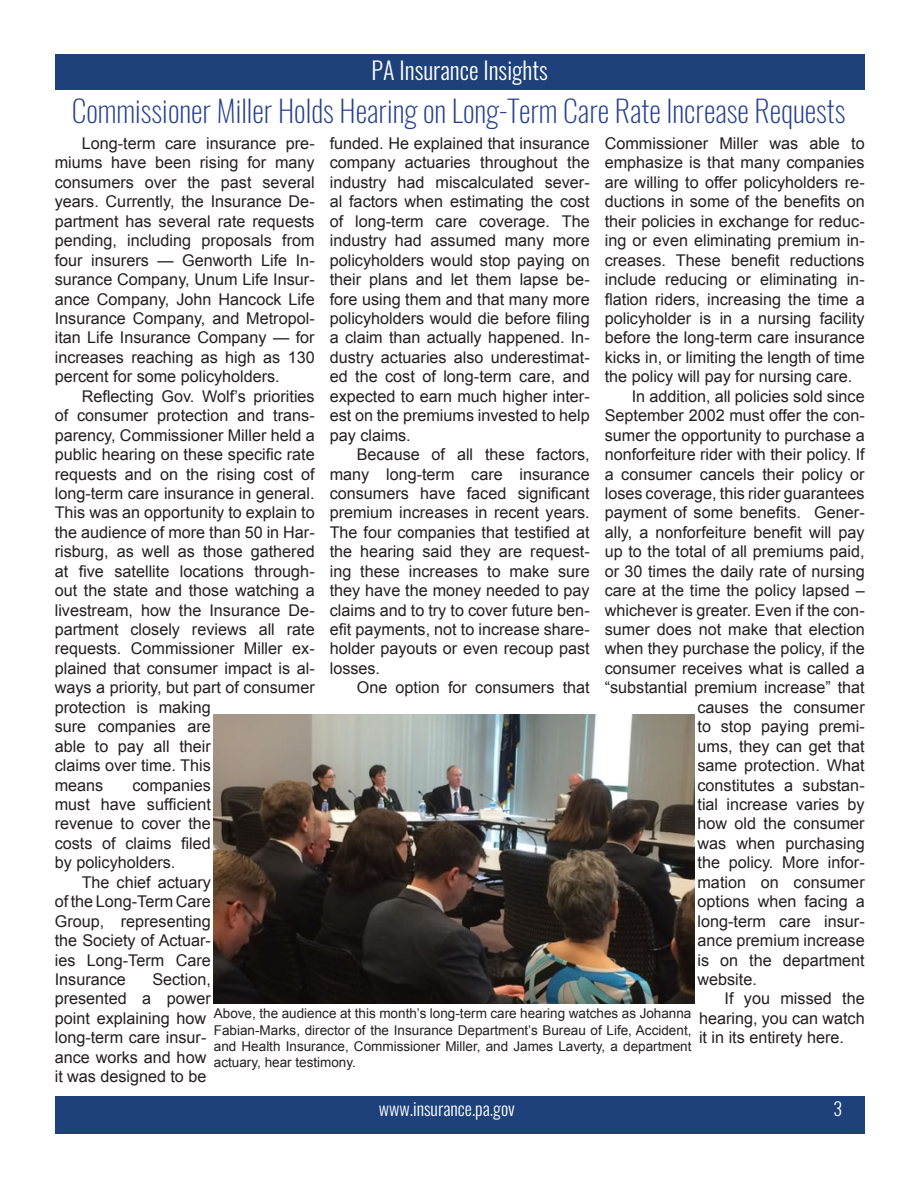
<style>
.page{position:relative;width:918px;height:1188px;background:#fff}
.page>*{position:absolute;margin:0;border:0;box-sizing:border-box;transform-origin:0 0}
.t1{font:200 30px "Oswald";color:#253f8e}
.t2{font:300 24px "Oswald";color:#fff}
.t3{font:300 18px "Oswald";color:#fff}
.t4{font:16.2px/19.5px "Arial";color:#231f20;text-align:justify}
.t5{font:13.5px/16.2px "Arial";color:#231f20;text-align:justify}
</style>
<div class="page">
<div style="left:55px;top:1096px;width:810px;height:38px;background:#1e417b"></div>
<div style="left:55px;top:54px;width:810px;height:36px;background:#1e417b"></div>
<img style="left:214px;top:714px;width:480px;height:290px">
<p class="t2" style="left:372px;top:54px;width:178px">PA Insurance Insights</p>
<p class="t1" style="left:72px;top:91px;width:775px">Commissioner Miller Holds Hearing on Long-Term Care Rate Increase Requests</p>
<p class="t4" style="left:55px;top:134px;width:261px;text-indent:27px">Long-term care insurance pre&shy;miums have been rising for many consumers over the past several years. Currently, the Insurance De&shy;partment has several rate requests pending, including proposals from four insurers — Genworth Life In&shy;surance Company, Unum Life Insur&shy;ance Company, John Hancock Life Insurance Company, and Metropol&shy;itan Life Insurance Company — for increases reaching as high as 130 percent for some policyholders.</p>
<p class="t4" style="left:55px;top:386px;width:261px;text-align:left;text-indent:27px">Reflecting Gov. Wolf’s priorities of consumer protection and trans&shy;parency, Commissioner Miller held a public hearing on these specific rate requests and on the rising cost of long-term care insurance in general.<br>This was an opportunity to explain to the audience of more than 50 in Har&shy;risburg, as well as those gathered at five satellite locations through&shy;out the state and those watching a livestream, how the Insurance De&shy;partment closely reviews all rate requests. Commissioner Miller ex&shy;plained that consumer impact is al&shy;ways a priority, but part of consumer protection is making<br>sure companies are<br>able to pay all their<br>claims over time. This<br>means</p>
<p class="t4" style="left:330px;top:134px;width:262px">funded. He explained that insurance company actuaries throughout the industry had miscalculated sever&shy;al factors when estimating the cost of long-term care coverage. The industry had assumed many more policyholders would stop paying on their plans and let them lapse be&shy;fore using them and that many more policyholders would die before filing a claim than actually happened. In&shy;dustry actuaries also underestimat&shy;ed the cost of long-term care, and expected to earn much higher inter&shy;est on the premiums invested to help pay claims.</p>
<p class="t4" style="left:330px;top:445px;width:261px;text-indent:27px">Because of all these factors, many long-term care insurance consumers have faced significant premium increases in recent years.<br>The four companies that testified at the hearing said they are request&shy;ing these increases to make sure they have the money needed to pay claims and to try to cover future ben&shy;efit payments, not to increase share&shy;holder payouts or even recoup past losses.</p>
<p class="t4" style="left:357px;top:678px;width:235px">One option for consumers that</p>
<p class="t4" style="left:605px;top:134px;width:261px">Commissioner Miller was able to emphasize is that many companies are willing to offer policyholders re&shy;ductions in some of the benefits on their policies in exchange for reduc&shy;ing or even eliminating premium in&shy;creases. These benefit reductions include reducing or eliminating in&shy;flation riders, increasing the time a policyholder is in a nursing facility before the long-term care insurance kicks in, or limiting the length of time the policy will pay for nursing care.</p>
<p class="t4" style="left:632px;top:386px;width:234px">In addition, all policies sold since</p>
<p class="t4" style="left:605px;top:406px;width:261px">September 2002 must offer the con-</p>
<p class="t4" style="left:605px;top:425px;width:261px">sumer the opportunity to purchase a</p>
<p class="t4" style="left:605px;top:445px;width:261px">nonforfeiture rider with their policy. If</p>
<p class="t4" style="left:605px;top:464px;width:261px">a consumer cancels their policy or</p>
<p class="t4" style="left:605px;top:484px;width:261px">loses coverage, this rider guarantees</p>
<p class="t4" style="left:605px;top:503px;width:261px">payment of some benefits. Gener-</p>
<p class="t4" style="left:605px;top:523px;width:261px">ally, a nonforfeiture benefit will pay</p>
<p class="t4" style="left:605px;top:542px;width:261px">up to the total of all premiums paid,</p>
<p class="t4" style="left:605px;top:561px;width:261px">or 30 times the daily rate of nursing</p>
<p class="t4" style="left:605px;top:581px;width:261px">care at the time the policy lapsed –</p>
<p class="t4" style="left:605px;top:600px;width:261px">whichever is greater. Even if the con-</p>
<p class="t4" style="left:605px;top:620px;width:261px">sumer does not make that election</p>
<p class="t4" style="left:605px;top:639px;width:261px">when they purchase the policy, if the</p>
<p class="t4" style="left:605px;top:659px;width:261px">consumer receives what is called a</p>
<p class="t4" style="left:605px;top:678px;width:261px">“substantial premium increase” that</p>
<p class="t4" style="left:698px;top:698px;width:169px">causes the consumer</p>
<p class="t4" style="left:698px;top:717px;width:169px">to stop paying premi-</p>
<p class="t4" style="left:698px;top:736px;width:169px">ums, they can get that</p>
<p class="t4" style="left:698px;top:756px;width:169px">same protection. What</p>
<p class="t4" style="left:698px;top:775px;width:169px">constitutes a substan-</p>
<p class="t4" style="left:698px;top:795px;width:169px">tial increase varies by</p>
<p class="t4" style="left:698px;top:814px;width:169px">how old the consumer</p>
<p class="t4" style="left:698px;top:834px;width:169px">was when purchasing</p>
<p class="t4" style="left:698px;top:853px;width:169px">the policy. More infor-</p>
<p class="t4" style="left:698px;top:872px;width:169px">mation on consumer</p>
<p class="t4" style="left:698px;top:892px;width:169px">options when facing a</p>
<p class="t4" style="left:698px;top:911px;width:169px">long-term care insur-</p>
<p class="t4" style="left:698px;top:931px;width:169px">ance premium increase</p>
<p class="t4" style="left:698px;top:950px;width:169px">is on the department</p>
<p class="t4" style="left:698px;top:970px;width:61px">website.</p>
<p class="t4" style="left:699px;top:989px;width:167px;text-indent:26px">If you missed the hearing, you can watch it in its entirety here.</p>
<p class="t4" style="left:55px;top:775px;width:158px;text-indent:78px">companies must have sufficient revenue to cover the costs of claims filed by policyholders.</p>
<p class="t4" style="left:55px;top:872px;width:158px;text-indent:27px">The chief actuary of the Long-Term Care Group, representing the Society of Actuar&shy;ies Long-Term Care Insurance</p>
<p class="t4" style="left:55px;top:970px;width:158px;text-align:left;text-indent:98px">Section, presented a power point explaining how long-term care insur&shy;ance works and how it was designed to be</p>
<p class="t5" style="left:214px;top:1006px;width:479px">Above, the audience at this month’s long-term care hearing watches as Johanna Fabian-Marks, director of the Insurance Department’s Bureau of Life, Accident, and Health Insurance, Commissioner Miller, and James Laverty, a department actuary, hear testimony.</p>
<p class="t3" style="left:379px;top:1097px;width:138px">www.insurance.pa.gov</p>
<p class="t3" style="left:833px;top:1097px;width:10px">3</p>
</div>
